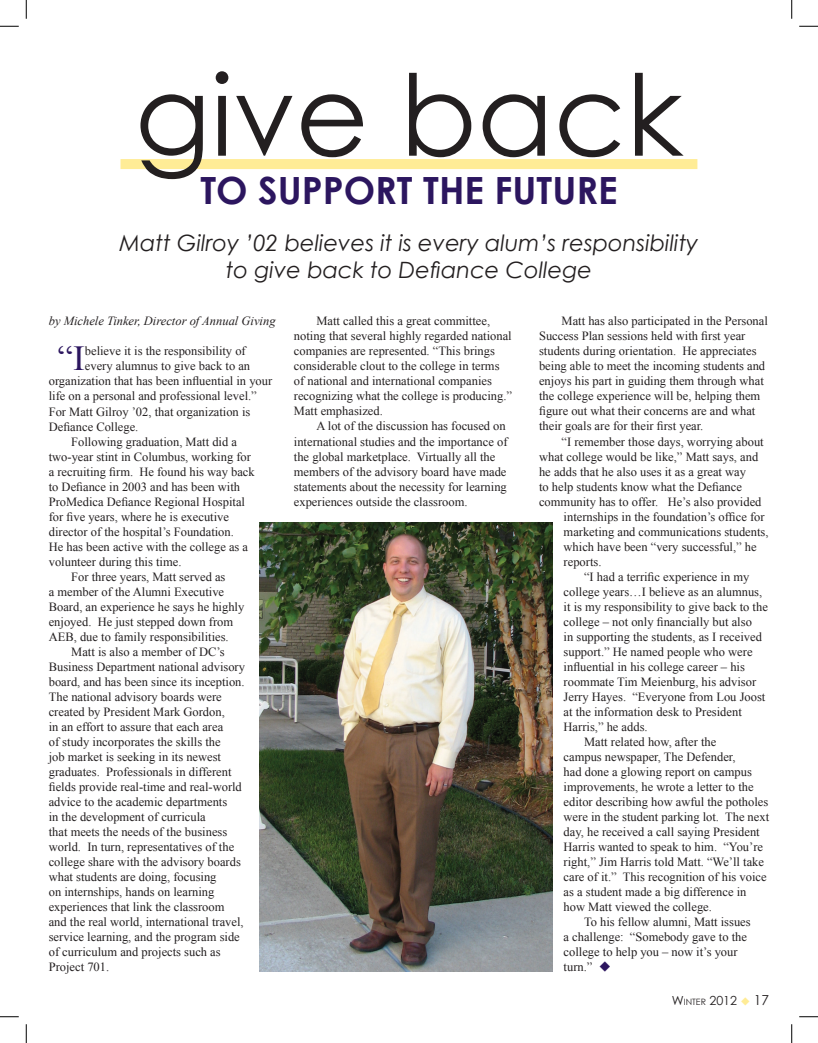
<style>
.page{position:relative;width:818px;height:1043px;background:#fff}
.page>*{position:absolute;margin:0;border:0;box-sizing:border-box;transform-origin:0 0}
.t1{font:112.5px "Century Gothic";color:#231f20}
.t2{font:700 37.5px "Century Gothic";color:#2c165f}
.t3{font:35.12px "Times New Roman";color:#2c165f}
.t4{font:italic 22.5px/27px "Century Gothic";color:#231f20;text-align:center}
.t5{font:12.5px/15px "Times New Roman";color:#231f20}
.t6{font:italic 12.5px "Times New Roman";color:#231f20}
.t7{font:12.5px "Century Gothic";color:#231f20}
.s1{color:#2c165f}
.s2{font-size:8.75px}
.s3{color:#ffec96}
.s4{font-size:13.75px}
</style>
<div class="page">
<div style="left:120px;top:159px;width:577px;height:10px;background:#ffec96"></div>
<img style="left:260px;top:522px;width:292px;height:449px">
<svg style="left:0;top:25px;width:19px;height:2px"></svg>
<svg style="left:799px;top:25px;width:19px;height:2px"></svg>
<svg style="left:0;top:1016px;width:19px;height:1px"></svg>
<svg style="left:799px;top:1016px;width:19px;height:1px"></svg>
<svg style="left:25px;top:0;width:2px;height:19px"></svg>
<svg style="left:25px;top:1024px;width:2px;height:18px"></svg>
<svg style="left:791px;top:0;width:1px;height:19px"></svg>
<svg style="left:791px;top:1024px;width:1px;height:18px"></svg>
<h1 class="t1" style="left:135px;top:36px;width:549px">give back</h1>
<h2 class="t2" style="left:200px;top:162px;width:419px">TO SUPPORT THE FUTURE</h2>
<h3 class="t4" style="left:119px;top:229px;width:580px">Matt Gilroy ’02 believes it is every alum’s responsibility to give back to Defiance College</h3>
<p class="t6" style="left:49px;top:313px;width:228px">by Michele Tinker, Director of Annual Giving</p>
<h3 class="t3" style="left:58px;top:335px;width:29px">“I</h3>
<p class="t5" style="left:85px;top:343px;width:162px">believe it is the responsibility of</p>
<p class="t5" style="left:294px;top:313px;width:220px;text-indent:22px">Matt called this a great committee, noting that several highly regarded national companies are represented. “This brings considerable clout to the college in terms of national and international companies recognizing what the college is producing.” Matt emphasized.</p>
<p class="t5" style="left:294px;top:418px;width:215px;text-indent:22px">A lot of the discussion has focused on international studies and the importance of the global marketplace. Virtually all the members of the advisory board have made statements about the necessity for learning experiences outside the classroom.</p>
<p class="t5" style="left:539px;top:313px;width:230px;text-indent:22px">Matt has also participated in the Personal Success Plan sessions held with first year students during orientation. He appreciates being able to meet the incoming students and enjoys his part in guiding them through what the college experience will be, helping them figure out what their concerns are and what their goals are for their first year.</p>
<p class="t5" style="left:561px;top:433px;width:204px">“I remember those days, worrying about</p>
<p class="t5" style="left:539px;top:448px;width:221px">what college would be like,” Matt says, and</p>
<p class="t5" style="left:539px;top:463px;width:208px">he adds that he also uses it as a great way</p>
<p class="t5" style="left:539px;top:478px;width:204px">to help students know what the Defiance</p>
<p class="t5" style="left:539px;top:493px;width:224px">community has to offer. He’s also provided</p>
<p class="t5" style="left:563px;top:508px;width:203px">internships in the foundation’s office for</p>
<p class="t5" style="left:563px;top:523px;width:206px">marketing and communications students,</p>
<p class="t5" style="left:563px;top:538px;width:194px">which have been “very successful,” he</p>
<p class="t5" style="left:563px;top:553px;width:39px">reports.</p>
<p class="t5" style="left:584px;top:568px;width:167px">“I had a terrific experience in my</p>
<p class="t5" style="left:563px;top:583px;width:200px">college years…I believe as an alumnus,</p>
<p class="t5" style="left:563px;top:598px;width:206px">it is my responsibility to give back to the</p>
<p class="t5" style="left:563px;top:613px;width:190px">college – not only financially but also</p>
<p class="t5" style="left:563px;top:628px;width:200px">in supporting the students, as I received</p>
<p class="t5" style="left:563px;top:643px;width:190px">support.” He named people who were</p>
<p class="t5" style="left:563px;top:658px;width:183px">influential in his college career – his</p>
<p class="t5" style="left:563px;top:673px;width:194px">roommate Tim Meienburg, his advisor</p>
<p class="t5" style="left:563px;top:688px;width:203px">Jerry Hayes. “Everyone from Lou Joost</p>
<p class="t5" style="left:563px;top:703px;width:180px">at the information desk to President</p>
<p class="t5" style="left:563px;top:718px;width:85px">Harris,” he adds.</p>
<p class="t5" style="left:584px;top:733px;width:134px">Matt related how, after the</p>
<p class="t5" style="left:563px;top:748px;width:173px">campus newspaper, The Defender,</p>
<p class="t5" style="left:563px;top:763px;width:190px">had done a glowing report on campus</p>
<p class="t5" style="left:563px;top:778px;width:191px">improvements, he wrote a letter to the</p>
<p class="t5" style="left:563px;top:793px;width:206px">editor describing how awful the potholes</p>
<p class="t5" style="left:563px;top:808px;width:207px">were in the student parking lot. The next</p>
<p class="t5" style="left:563px;top:823px;width:198px">day, he received a call saying President</p>
<p class="t5" style="left:563px;top:838px;width:201px">Harris wanted to speak to him. “You’re</p>
<p class="t5" style="left:563px;top:853px;width:202px">right,” Jim Harris told Matt. “We’ll take</p>
<p class="t5" style="left:563px;top:868px;width:204px">care of it.” This recognition of his voice</p>
<p class="t5" style="left:563px;top:883px;width:184px">as a student made a big difference in</p>
<p class="t5" style="left:563px;top:898px;width:150px">how Matt viewed the college.</p>
<p class="t5" style="left:584px;top:913px;width:168px">To his fellow alumni, Matt issues</p>
<p class="t5" style="left:563px;top:928px;width:185px">a challenge: “Somebody gave to the</p>
<p class="t5" style="left:563px;top:943px;width:175px">college to help you – now it’s your</p>
<p class="t5" style="left:563px;top:958px;width:49px">turn.” <span class="s1">◆</span></p>
<p class="t5" style="left:85px;top:358px;width:167px">every alumnus to give back to an</p>
<p class="t5" style="left:49px;top:373px;width:225px">organization that has been influential in your</p>
<p class="t5" style="left:49px;top:388px;width:209px">life on a personal and professional level.”</p>
<p class="t5" style="left:49px;top:403px;width:203px">For Matt Gilroy ’02, that organization is</p>
<p class="t5" style="left:49px;top:418px;width:91px">Defiance College.</p>
<p class="t5" style="left:71px;top:433px;width:167px">Following graduation, Matt did a</p>
<p class="t5" style="left:49px;top:448px;width:204px">two-year stint in Columbus, working for</p>
<p class="t5" style="left:49px;top:463px;width:207px">a recruiting firm. He found his way back</p>
<p class="t5" style="left:49px;top:478px;width:193px">to Defiance in 2003 and has been with</p>
<p class="t5" style="left:49px;top:493px;width:198px">ProMedica Defiance Regional Hospital</p>
<p class="t5" style="left:49px;top:508px;width:182px">for five years, where he is executive</p>
<p class="t5" style="left:49px;top:523px;width:187px">director of the hospital’s Foundation.</p>
<p class="t5" style="left:49px;top:538px;width:201px">He has been active with the college as a</p>
<p class="t5" style="left:49px;top:553px;width:134px">volunteer during this time.</p>
<p class="t5" style="left:71px;top:568px;width:156px">For three years, Matt served as</p>
<p class="t5" style="left:49px;top:583px;width:177px">a member of the Alumni Executive</p>
<p class="t5" style="left:49px;top:598px;width:197px">Board, an experience he says he highly</p>
<p class="t5" style="left:49px;top:613px;width:186px">enjoyed. He just stepped down from</p>
<p class="t5" style="left:49px;top:628px;width:181px">AEB, due to family responsibilities.</p>
<p class="t5" style="left:71px;top:643px;width:155px">Matt is also a member of DC’s</p>
<p class="t5" style="left:49px;top:658px;width:198px">Business Department national advisory</p>
<p class="t5" style="left:49px;top:673px;width:197px">board, and has been since its inception.</p>
<p class="t5" style="left:49px;top:688px;width:174px">The national advisory boards were</p>
<p class="t5" style="left:49px;top:703px;width:178px">created by President Mark Gordon,</p>
<p class="t5" style="left:49px;top:718px;width:176px">in an effort to assure that each area</p>
<p class="t5" style="left:49px;top:733px;width:173px">of study incorporates the skills the</p>
<p class="t5" style="left:49px;top:748px;width:174px">job market is seeking in its newest</p>
<p class="t5" style="left:49px;top:763px;width:184px">graduates. Professionals in different</p>
<p class="t5" style="left:49px;top:778px;width:195px">fields provide real-time and real-world</p>
<p class="t5" style="left:49px;top:793px;width:180px">advice to the academic departments</p>
<p class="t5" style="left:49px;top:808px;width:158px">in the development of curricula</p>
<p class="t5" style="left:49px;top:823px;width:180px">that meets the needs of the business</p>
<p class="t5" style="left:49px;top:838px;width:187px">world. In turn, representatives of the</p>
<p class="t5" style="left:49px;top:853px;width:193px">college share with the advisory boards</p>
<p class="t5" style="left:49px;top:868px;width:169px">what students are doing, focusing</p>
<p class="t5" style="left:49px;top:883px;width:167px">on internships, hands on learning</p>
<p class="t5" style="left:49px;top:898px;width:177px">experiences that link the classroom</p>
<p class="t5" style="left:49px;top:913px;width:196px">and the real world, international travel,</p>
<p class="t5" style="left:49px;top:928px;width:192px">service learning, and the program side</p>
<p class="t5" style="left:49px;top:943px;width:173px">of curriculum and projects such as</p>
<p class="t5" style="left:49px;top:958px;width:62px">Project 701.</p>
<p class="t7" style="left:671px;top:991px;width:99px">W<span class="s2">INTER</span> 2012 <span class="s3">◆</span> <span class="s4">17</span></p>
</div>
